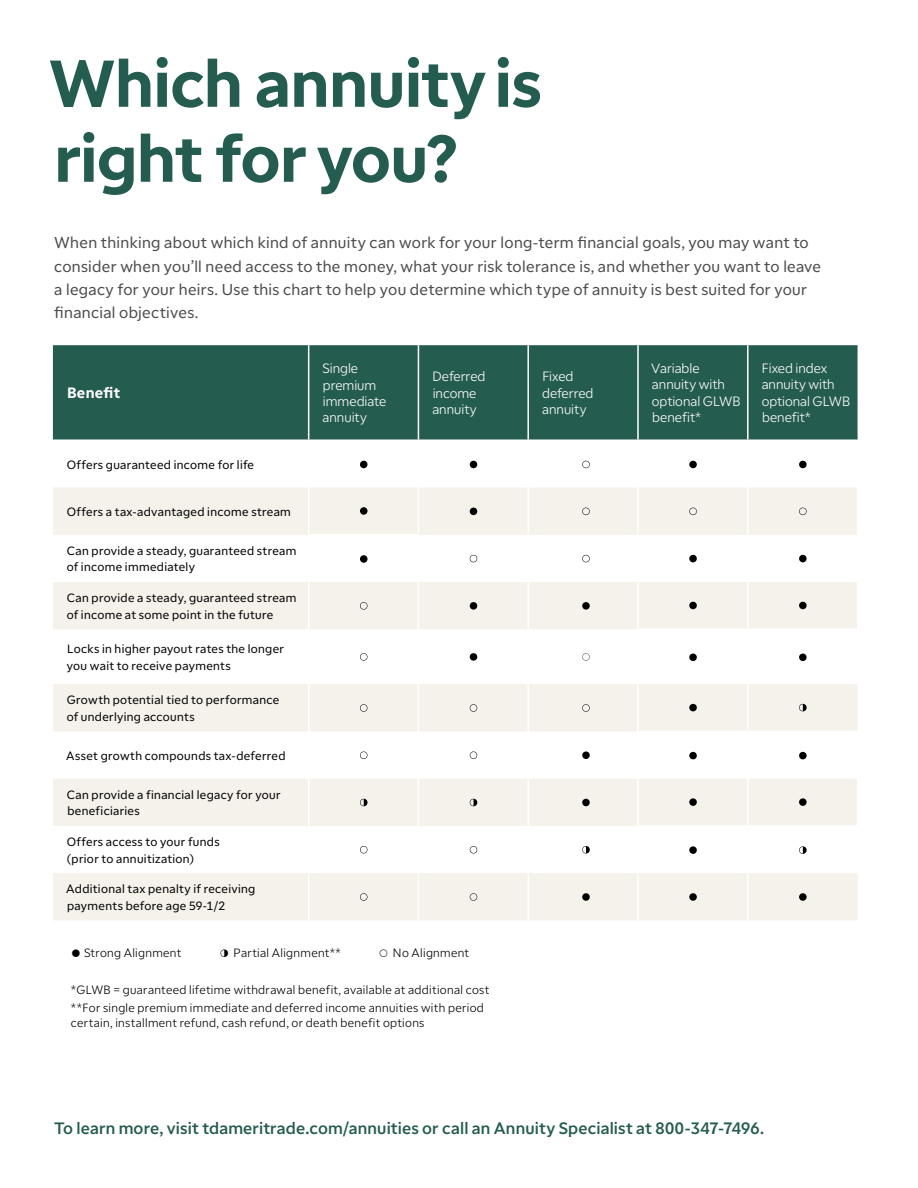
<style>
.page{position:relative;width:918px;height:1188px;background:#fff}
.page>*{position:absolute;margin:0;border:0;box-sizing:border-box;transform-origin:0 0}
.t1{font:700 66px/75px "TD Ameritrade";letter-spacing:-.01em;color:#255c50}
.t2{font:16.5px "TD Ameritrade Med";letter-spacing:.01em;color:#255c50}
.t3{font:15.75px/23.2px "TD Ameritrade Reg";letter-spacing:.02em;color:#4d4d4f}
.t4{font:700 15px "TD Ameritrade";letter-spacing:.015em;color:#fff}
.t5{font:13.5px/16.5px "TD Ameritrade Lt";color:#fff}
.t6{font:12px/16.5px "TD Ameritrade Reg";letter-spacing:.03em;color:#000}
.t7{font:12px/18.8px "TD Ameritrade Lt";letter-spacing:.025em;color:#000}
</style>
<div class="page">
<div style="left:53px;top:345px;width:805px;height:95px;background:#255c50"></div>
<svg style="left:53px;top:488px;width:805px;height:432px;fill:#f5f1eb"></svg>
<hr style="left:308px;top:345px;width:1px;height:95px;background:#fff">
<hr style="left:418px;top:345px;width:1px;height:95px;background:#fff">
<hr style="left:527px;top:345px;width:2px;height:95px;background:#fff">
<hr style="left:637px;top:345px;width:2px;height:95px;background:#fff">
<hr style="left:747px;top:345px;width:2px;height:95px;background:#fff">
<hr style="left:308px;top:488px;width:1px;height:46px;background:#fff">
<hr style="left:418px;top:488px;width:1px;height:46px;background:#fff">
<hr style="left:527px;top:488px;width:2px;height:47px;background:#fff">
<hr style="left:637px;top:488px;width:2px;height:47px;background:#fff">
<hr style="left:747px;top:488px;width:2px;height:47px;background:#fff">
<hr style="left:857px;top:488px;width:1px;height:47px;background:#fff">
<hr style="left:308px;top:534px;width:111px;height:2px;background:#fff">
<hr style="left:308px;top:536px;width:1px;height:46px;background:#fff">
<hr style="left:418px;top:536px;width:1px;height:46px;background:#fff">
<hr style="left:527px;top:535px;width:2px;height:47px;background:#fff">
<hr style="left:637px;top:535px;width:2px;height:47px;background:#fff">
<hr style="left:747px;top:535px;width:2px;height:47px;background:#fff">
<hr style="left:857px;top:535px;width:1px;height:47px;background:#fff">
<hr style="left:308px;top:582px;width:1px;height:47px;background:#fff">
<hr style="left:418px;top:582px;width:1px;height:47px;background:#fff">
<hr style="left:527px;top:582px;width:2px;height:47px;background:#fff">
<hr style="left:637px;top:582px;width:2px;height:47px;background:#fff">
<hr style="left:747px;top:582px;width:2px;height:47px;background:#fff">
<hr style="left:857px;top:582px;width:1px;height:47px;background:#fff">
<hr style="left:308px;top:629px;width:1px;height:55px;background:#fff">
<hr style="left:418px;top:629px;width:1px;height:55px;background:#fff">
<hr style="left:527px;top:629px;width:2px;height:55px;background:#fff">
<hr style="left:637px;top:629px;width:111px;height:1px;background:#fff">
<hr style="left:637px;top:630px;width:2px;height:54px;background:#fff">
<hr style="left:748px;top:629px;width:110px;height:1px;background:#fff">
<hr style="left:747px;top:630px;width:2px;height:54px;background:#fff">
<hr style="left:857px;top:630px;width:1px;height:54px;background:#fff">
<hr style="left:308px;top:684px;width:1px;height:47px;background:#fff">
<hr style="left:418px;top:684px;width:1px;height:47px;background:#fff">
<hr style="left:527px;top:684px;width:2px;height:47px;background:#fff">
<hr style="left:637px;top:684px;width:2px;height:47px;background:#fff">
<hr style="left:747px;top:684px;width:2px;height:47px;background:#fff">
<hr style="left:308px;top:731px;width:1px;height:48px;background:#fff">
<hr style="left:418px;top:731px;width:1px;height:48px;background:#fff">
<hr style="left:527px;top:731px;width:2px;height:48px;background:#fff">
<hr style="left:637px;top:731px;width:111px;height:1px;background:#fff">
<hr style="left:637px;top:732px;width:2px;height:47px;background:#fff">
<hr style="left:748px;top:731px;width:110px;height:1px;background:#fff">
<hr style="left:747px;top:732px;width:2px;height:47px;background:#fff">
<hr style="left:857px;top:732px;width:1px;height:47px;background:#fff">
<hr style="left:308px;top:779px;width:1px;height:47px;background:#fff">
<hr style="left:418px;top:779px;width:1px;height:47px;background:#fff">
<hr style="left:527px;top:779px;width:2px;height:47px;background:#fff">
<hr style="left:637px;top:779px;width:2px;height:46px;background:#fff">
<hr style="left:747px;top:779px;width:2px;height:46px;background:#fff">
<hr style="left:857px;top:779px;width:1px;height:46px;background:#fff">
<hr style="left:308px;top:826px;width:1px;height:47px;background:#fff">
<hr style="left:418px;top:826px;width:1px;height:47px;background:#fff">
<hr style="left:527px;top:826px;width:2px;height:47px;background:#fff">
<hr style="left:637px;top:825px;width:111px;height:2px;background:#fff">
<hr style="left:637px;top:827px;width:2px;height:46px;background:#fff">
<hr style="left:748px;top:825px;width:110px;height:2px;background:#fff">
<hr style="left:747px;top:827px;width:2px;height:46px;background:#fff">
<hr style="left:308px;top:873px;width:1px;height:47px;background:#fff">
<hr style="left:418px;top:873px;width:1px;height:47px;background:#fff">
<hr style="left:527px;top:873px;width:2px;height:47px;background:#fff">
<hr style="left:637px;top:873px;width:2px;height:47px;background:#fff">
<hr style="left:747px;top:873px;width:2px;height:47px;background:#fff">
<svg style="left:360px;top:461px;width:7px;height:7px"></svg>
<svg style="left:470px;top:461px;width:7px;height:7px"></svg>
<svg style="left:582px;top:461px;width:8px;height:7px"></svg>
<svg style="left:689px;top:461px;width:8px;height:7px"></svg>
<svg style="left:799px;top:461px;width:8px;height:7px"></svg>
<svg style="left:360px;top:507px;width:7px;height:8px"></svg>
<svg style="left:470px;top:508px;width:7px;height:7px"></svg>
<svg style="left:582px;top:508px;width:8px;height:7px"></svg>
<svg style="left:689px;top:508px;width:8px;height:7px"></svg>
<svg style="left:799px;top:508px;width:8px;height:7px"></svg>
<svg style="left:360px;top:555px;width:7px;height:8px"></svg>
<svg style="left:470px;top:555px;width:7px;height:7px"></svg>
<svg style="left:582px;top:555px;width:8px;height:7px"></svg>
<svg style="left:689px;top:555px;width:8px;height:7px"></svg>
<svg style="left:799px;top:555px;width:8px;height:7px"></svg>
<svg style="left:360px;top:602px;width:7px;height:8px"></svg>
<svg style="left:470px;top:602px;width:7px;height:8px"></svg>
<svg style="left:582px;top:602px;width:8px;height:8px"></svg>
<svg style="left:689px;top:602px;width:8px;height:7px"></svg>
<svg style="left:799px;top:602px;width:8px;height:7px"></svg>
<svg style="left:360px;top:653px;width:7px;height:8px"></svg>
<svg style="left:470px;top:653px;width:7px;height:8px"></svg>
<svg style="left:582px;top:653px;width:8px;height:8px"></svg>
<svg style="left:689px;top:654px;width:8px;height:7px"></svg>
<svg style="left:799px;top:654px;width:8px;height:7px"></svg>
<svg style="left:360px;top:704px;width:7px;height:8px"></svg>
<svg style="left:470px;top:704px;width:7px;height:8px"></svg>
<svg style="left:582px;top:704px;width:8px;height:8px"></svg>
<svg style="left:689px;top:704px;width:8px;height:7px"></svg>
<svg style="left:799px;top:704px;width:8px;height:7px"></svg>
<svg style="left:360px;top:752px;width:7px;height:7px"></svg>
<svg style="left:470px;top:752px;width:7px;height:7px"></svg>
<svg style="left:582px;top:751px;width:8px;height:8px"></svg>
<svg style="left:689px;top:752px;width:8px;height:7px"></svg>
<svg style="left:799px;top:752px;width:8px;height:7px"></svg>
<svg style="left:360px;top:799px;width:8px;height:7px"></svg>
<svg style="left:470px;top:799px;width:7px;height:7px"></svg>
<svg style="left:582px;top:799px;width:8px;height:7px"></svg>
<svg style="left:689px;top:798px;width:8px;height:8px"></svg>
<svg style="left:799px;top:798px;width:8px;height:8px"></svg>
<svg style="left:360px;top:846px;width:7px;height:8px"></svg>
<svg style="left:470px;top:846px;width:7px;height:8px"></svg>
<svg style="left:582px;top:846px;width:8px;height:8px"></svg>
<svg style="left:689px;top:846px;width:8px;height:8px"></svg>
<svg style="left:799px;top:846px;width:8px;height:8px"></svg>
<svg style="left:360px;top:893px;width:7px;height:8px"></svg>
<svg style="left:470px;top:893px;width:7px;height:8px"></svg>
<svg style="left:582px;top:893px;width:8px;height:8px"></svg>
<svg style="left:689px;top:893px;width:8px;height:8px"></svg>
<svg style="left:799px;top:893px;width:8px;height:8px"></svg>
<h1 class="t1" style="left:48px;top:42px;width:495px">Which annuity is right for you?</h1>
<p class="t3" style="left:54px;top:231px;width:768px">When thinking about which kind of annuity can work for your long-term financial goals, you may want to consider when you’ll need access to the money, what your risk tolerance is, and whether you want to leave a legacy for your heirs. Use this chart to help you determine which type of annuity is best suited for your financial objectives.</p>
<p class="t4" style="left:67px;top:382px;width:55px">Benefit</p>
<p class="t5" style="left:322px;top:360px;width:65px">Single premium immediate annuity</p>
<p class="t5" style="left:432px;top:368px;width:55px">Deferred income annuity</p>
<p class="t5" style="left:542px;top:368px;width:53px">Fixed deferred annuity</p>
<p class="t5" style="left:651px;top:359px;width:91px">Variable annuity with optional GLWB benefit*</p>
<p class="t5" style="left:762px;top:359px;width:90px">Fixed index annuity with optional GLWB benefit*</p>
<p class="t6" style="left:67px;top:456px;width:189px">Offers guaranteed income for life</p>
<p class="t6" style="left:67px;top:503px;width:226px">Offers a tax-advantaged income stream</p>
<p class="t6" style="left:67px;top:542px;width:231px">Can provide a steady, guaranteed stream of income immediately</p>
<p class="t6" style="left:67px;top:589px;width:231px">Can provide a steady, guaranteed stream of income at some point in the future</p>
<p class="t6" style="left:67px;top:640px;width:219px">Locks in higher payout rates the longer you wait to receive payments</p>
<p class="t6" style="left:67px;top:691px;width:214px">Growth potential tied to performance of underlying accounts</p>
<p class="t6" style="left:66px;top:747px;width:221px">Asset growth compounds tax-deferred</p>
<p class="t6" style="left:67px;top:786px;width:215px">Can provide a financial legacy for your beneficiaries</p>
<p class="t6" style="left:67px;top:833px;width:154px">Offers access to your funds (prior to annuitization)</p>
<p class="t6" style="left:66px;top:880px;width:191px">Additional tax penalty if receiving payments before age 59-1/2</p>
<p class="t7" style="left:71px;top:943px;width:112px">● Strong Alignment</p>
<p class="t7" style="left:219px;top:943px;width:123px">◑ Partial Alignment**</p>
<p class="t7" style="left:378px;top:943px;width:92px">○ No Alignment</p>
<p class="t7" style="left:71px;top:980px;width:420px">*GLWB = guaranteed lifetime withdrawal benefit, available at additional cost **For single premium immediate and deferred income annuities with period</p>
<p class="t7" style="left:71px;top:1013px;width:355px">certain, installment refund, cash refund, or death benefit options</p>
<h2 class="t2" style="left:54px;top:1117px;width:712px">To learn more, visit tdameritrade.com/annuities or call an Annuity Specialist at 800-347-7496.</h2>
</div>
